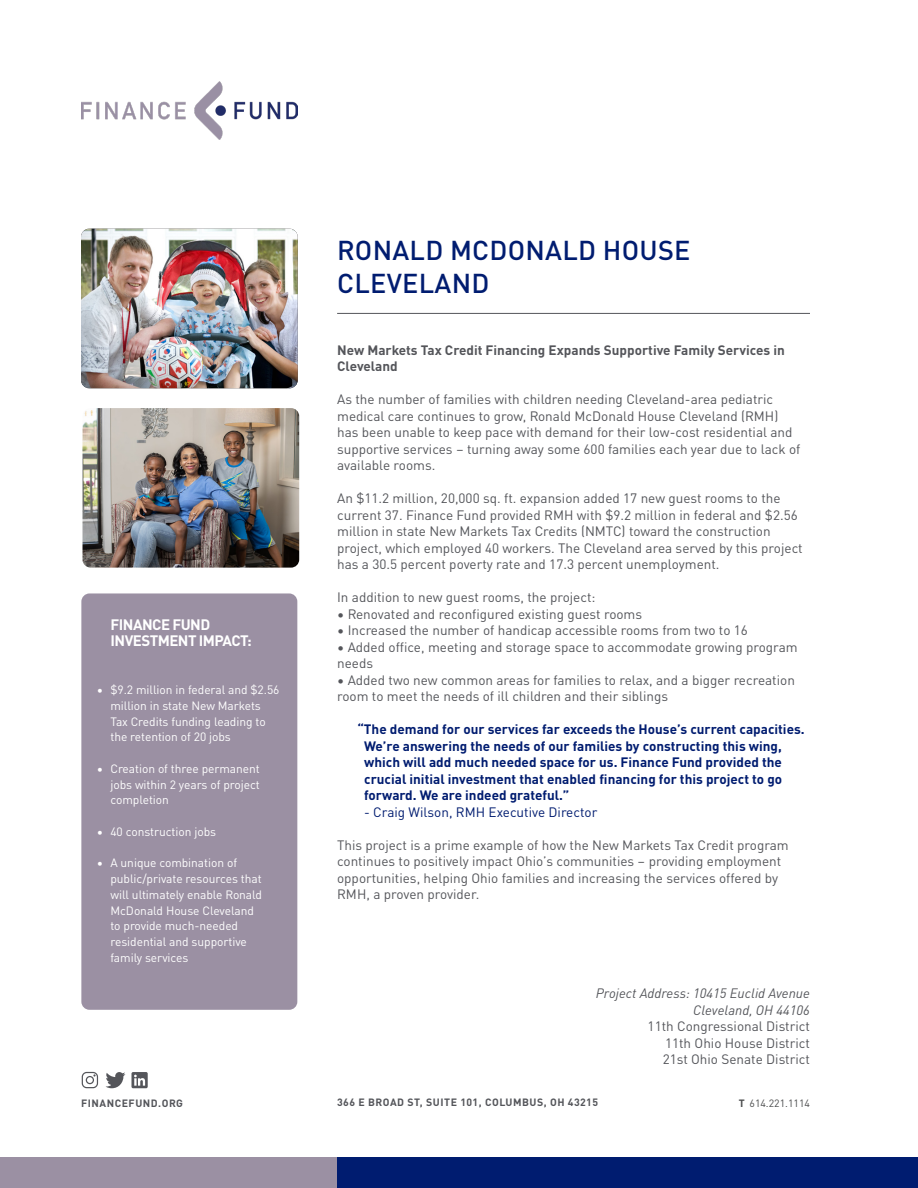
<style>
.page{position:relative;width:918px;height:1188px;background:#fff}
.page>*{position:absolute;margin:0;border:0;box-sizing:border-box;transform-origin:0 0}
.t1{font:500 27px/32.4px "DIN Pro";letter-spacing:.01em;color:#001c70}
.Impact_Title{font:700 15px/16.5px "DIN Pro";letter-spacing:-.035em;color:#fff}
.Body_Copy{font:13.5px/16.5px "DIN Pro";color:#54555a}
.Inset_Quote{font:700 13.5px/16.5px "DIN Pro";color:#001c70}
.Body_Copy-2{font:700 13.5px/16.5px "DIN Pro";color:#54555a}
.Body_Copy-3{font:italic 13.5px "DIN Pro";color:#54555a}
.Inset_Quote-2{font:13.5px "DIN Pro";color:#001c70}
.t2{font:12px/15.8px "DIN Pro";letter-spacing:-.005em;color:#fff}
.t3{font:700 10.5px "DIN Pro";letter-spacing:.05em;color:#54555a}
.t4{font:10.5px "DIN Pro";color:#4b4c4d}
.s1{font-weight:700}
</style>
<div class="page">
<div style="left:131px;top:1072px;width:17px;height:16px;background:#54555a;border-radius:2px"></div>
<svg style="left:134px;top:1075px;width:11px;height:11px"></svg>
<img style="left:81px;top:81px;width:217px;height:59px">
<div style="left:0;top:1157px;width:337px;height:31px;background:#9b90a3"></div>
<div style="left:337px;top:1157px;width:581px;height:31px;background:#001c70"></div>
<svg style="left:106px;top:1072px;width:19px;height:16px"></svg>
<svg style="left:82px;top:1072px;width:16px;height:16px"></svg>
<div style="left:81px;top:593px;width:216px;height:417px;background:#9b90a3;border-radius:8px"></div>
<img style="left:81px;top:229px;width:217px;height:159px">
<hr style="left:337px;top:313px;width:473px;height:1px;background:#54555a">
<img style="left:82px;top:408px;width:217px;height:160px">
<p class="Impact_Title" style="left:111px;top:615px;width:143px">FINANCE FUND<br>INVESTMENT IMPACT:</p>
<p class="t2" style="left:110px;top:681px;width:171px;text-indent:-14px">• $9.2 million in federal and $2.56 million in state New Markets<br>Tax Credits funding leading to the retention of 20 jobs</p>
<p class="t2" style="left:110px;top:760px;width:151px;text-align:justify;text-indent:-14px">• Creation of three permanent jobs within 2 years of project completion</p>
<p class="t2" style="left:97px;top:823px;width:121px">• 40 construction jobs</p>
<p class="t2" style="left:110px;top:854px;width:153px;text-indent:-14px">• A unique combination of public/private resources that will ultimately enable Ronald<br>McDonald House Cleveland to provide much-needed residential and supportive family services</p>
<p class="t1" style="left:337px;top:233px;width:355px">RONALD MCDONALD HOUSE<br>CLEVELAND</p>
<p class="Body_Copy-2" style="left:337px;top:341px;width:449px">New Markets Tax Credit Financing Expands Supportive Family Services in<br>Cleveland</p>
<p class="Body_Copy" style="left:337px;top:390px;width:465px">As the number of families with children needing Cleveland-area pediatric medical care continues to grow, Ronald McDonald House Cleveland (RMH) has been unable to keep pace with demand for their low-cost residential and supportive services – turning away some 600 families each year due to lack of available rooms.</p>
<p class="Body_Copy" style="left:337px;top:489px;width:467px">An $11.2 million, 20,000 sq. ft. expansion added 17 new guest rooms to the current 37. Finance Fund provided RMH with $9.2 million in federal and $2.56 million in state New Markets Tax Credits (NMTC) toward the construction project, which employed 40 workers. The Cleveland area served by this project has a 30.5 percent poverty rate and 17.3 percent unemployment.</p>
<p class="Body_Copy" style="left:337px;top:588px;width:260px">In addition to new guest rooms, the project:</p>
<p class="Body_Copy" style="left:337px;top:605px;width:307px">• Renovated and reconfigured existing guest rooms</p>
<p class="Body_Copy" style="left:337px;top:621px;width:412px">• Increased the number of handicap accessible rooms from two to 16</p>
<p class="Body_Copy" style="left:337px;top:638px;width:462px">• Added office, meeting and storage space to accommodate growing program needs</p>
<p class="Body_Copy" style="left:337px;top:671px;width:459px">• Added two new common areas for families to relax, and a bigger recreation room to meet the needs of ill children and their siblings</p>
<p class="Inset_Quote" style="left:364px;top:720px;width:442px;text-indent:-7px">“The demand for our services far exceeds the House’s current capacities.<br>We’re answering the needs of our families by constructing this wing, which will add much needed space for us. Finance Fund provided the crucial initial investment that enabled financing for this project to go forward. We are indeed grateful.”</p>
<p class="Inset_Quote-2" style="left:364px;top:801px;width:235px">- Craig Wilson, RMH Executive Director</p>
<p class="Body_Copy" style="left:337px;top:836px;width:453px">This project is a prime example of how the New Markets Tax Credit program continues to positively impact Ohio’s communities – providing employment opportunities, helping Ohio families and increasing the services offered by RMH, a proven provider.</p>
<p class="Body_Copy-3" style="left:596px;top:983px;width:216px">Project Address: 10415 Euclid Avenue</p>
<p class="Body_Copy-3" style="left:693px;top:1000px;width:118px">Cleveland, OH 44106</p>
<p class="Body_Copy" style="left:648px;top:1017px;width:164px">11th Congressional District</p>
<p class="Body_Copy" style="left:665px;top:1034px;width:146px">11th Ohio House District</p>
<p class="Body_Copy" style="left:663px;top:1050px;width:149px">21st Ohio Senate District</p>
<p class="t3" style="left:337px;top:1094px;width:262px">366 E BROAD ST, SUITE 101, COLUMBUS, OH 43215</p>
<p class="t3" style="left:81px;top:1095px;width:104px">FINANCEFUND.ORG</p>
<p class="t4" style="left:739px;top:1095px;width:73px"><span class="s1">T</span> 614.221.1114</p>
</div>
